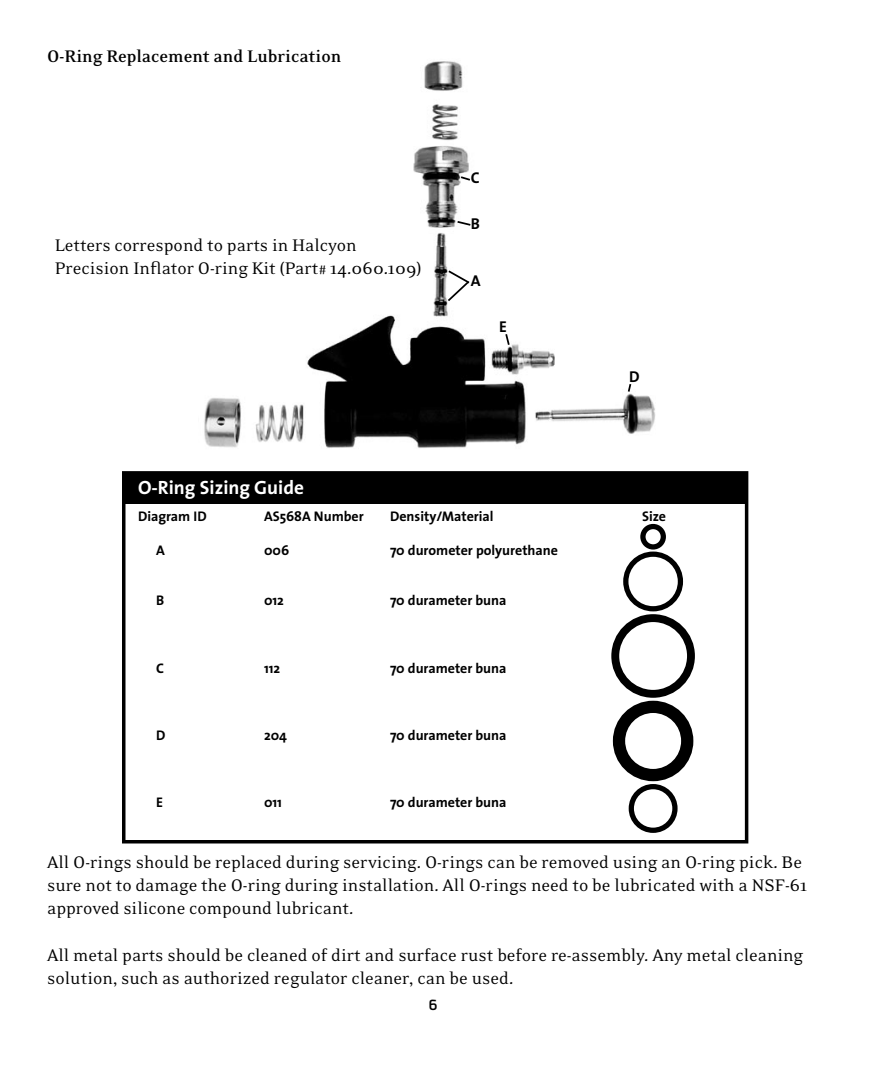
<style>
.page{position:relative;width:882px;height:1071px;background:#fff}
.page>*{position:absolute;margin:0;border:0;box-sizing:border-box;transform-origin:0 0}
.t1{font:19.25px/23.1px "Eidetic Neo";color:#000}
.t2{font:700 19.25px "Eidetic Neo";color:#000}
.t3{font:700 19.25px "The Sans";color:#fff}
.t4{font:700 15.75px "The Sans";color:#000}
.t5{font:700 15.75px "Reform";color:#000}
.t6{font:700 14px "The Sans";color:#000}
</style>
<div class="page">
<div style="left:123px;top:473px;width:623px;height:31px;background:#000"></div>
<img style="left:204px;top:61px;width:451px;height:387px">
<svg style="left:446px;top:269px;width:25px;height:34px"></svg>
<svg style="left:459px;top:175px;width:13px;height:7px"></svg>
<svg style="left:456px;top:220px;width:16px;height:7px"></svg>
<svg style="left:504px;top:332px;width:7px;height:15px"></svg>
<svg style="left:627px;top:382px;width:6px;height:12px"></svg>
<div style="left:122px;top:471px;width:626px;height:373px;border:4px solid #000"></div>
<div style="left:640px;top:524px;width:26px;height:26px;border:5px solid #000;border-radius:50%"></div>
<div style="left:623px;top:552px;width:60px;height:59px;border:5px solid #000;border-radius:50%"></div>
<div style="left:611px;top:614px;width:84px;height:84px;border:8px solid #000;border-radius:50%"></div>
<div style="left:613px;top:701px;width:80px;height:80px;border:12px solid #000;border-radius:50%"></div>
<div style="left:629px;top:784px;width:49px;height:49px;border:5px solid #000;border-radius:50%"></div>
<p class="t2" style="left:47px;top:46px;width:296px">O-Ring Replacement and Lubrication</p>
<p class="t1" style="left:55px;top:234px;width:369px">Letters correspond to parts in Halcyon<br>Precision Inflator O-ring Kit (Part# 14.060.109)</p>
<p class="t4" style="left:471px;top:165px;width:10px">C</p>
<p class="t4" style="left:471px;top:210px;width:11px">B</p>
<p class="t4" style="left:471px;top:268px;width:11px">A</p>
<p class="t4" style="left:499px;top:314px;width:9px">E</p>
<p class="t4" style="left:629px;top:363px;width:12px">D</p>
<p class="t3" style="left:138px;top:471px;width:168px">O-Ring Sizing Guide</p>
<p class="t6" style="left:138px;top:505px;width:70px">Diagram ID</p>
<p class="t6" style="left:264px;top:505px;width:101px">AS568A Number</p>
<p class="t6" style="left:390px;top:505px;width:105px">Density/Material</p>
<p class="t6" style="left:642px;top:505px;width:26px">Size</p>
<p class="t6" style="left:156px;top:539px;width:10px">A</p>
<p class="t6" style="left:264px;top:539px;width:27px">006</p>
<p class="t6" style="left:390px;top:539px;width:170px">70 durometer polyurethane</p>
<p class="t6" style="left:156px;top:589px;width:10px">B</p>
<p class="t6" style="left:264px;top:589px;width:22px">012</p>
<p class="t6" style="left:390px;top:589px;width:118px">70 durameter buna</p>
<p class="t6" style="left:156px;top:656px;width:9px">C</p>
<p class="t6" style="left:264px;top:656px;width:18px">112</p>
<p class="t6" style="left:390px;top:656px;width:118px">70 durameter buna</p>
<p class="t6" style="left:156px;top:723px;width:11px">D</p>
<p class="t6" style="left:264px;top:723px;width:24px">204</p>
<p class="t6" style="left:390px;top:723px;width:118px">70 durameter buna</p>
<p class="t6" style="left:156px;top:791px;width:8px">E</p>
<p class="t6" style="left:264px;top:791px;width:20px">011</p>
<p class="t6" style="left:390px;top:791px;width:118px">70 durameter buna</p>
<p class="t1" style="left:47px;top:851px;width:762px">All O-rings should be replaced during servicing. O-rings can be removed using an O-ring pick. Be sure not to damage the O-ring during installation. All O-rings need to be lubricated with a NSF-61 approved silicone compound lubricant.</p>
<p class="t1" style="left:47px;top:944px;width:758px">All metal parts should be cleaned of dirt and surface rust before re-assembly. Any metal cleaning solution, such as authorized regulator cleaner, can be used.</p>
<p class="t5" style="left:428px;top:996px;width:11px">6</p>
</div>
